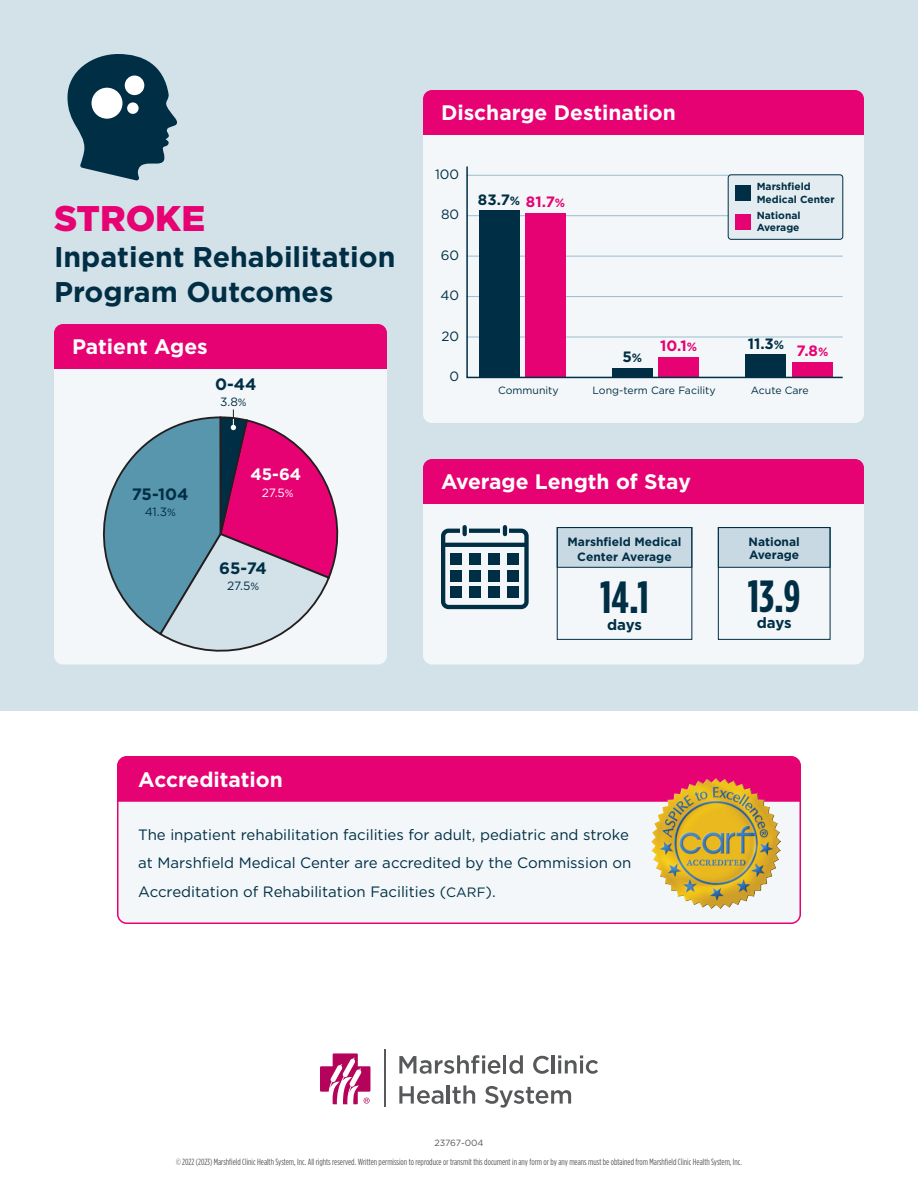
<style>
.page{position:relative;width:918px;height:1188px;background:#fff}
.page>*{position:absolute;margin:0;border:0;box-sizing:border-box;transform-origin:0 0}
.t1{font:700 45px "Gotham Condensed";color:#002f45}
.t2{font:900 35.7px "Gotham";color:#e60272}
.t3{font:700 28.5px/34.5px "Gotham";color:#002f45}
.t4{font:700 21px "Gotham";color:#fff}
.t5{font:700 16.5px "Gotham";color:#002f45}
.t6{font:700 16.5px "Gotham";color:#fff}
.t7{font:15px/28.5px "Gotham";color:#002f45}
.t8{font:700 15px "Gotham";letter-spacing:-.01em;color:#002f45}
.t9{font:700 15px "Gotham";color:#e60272}
.t10{font:13.5px "Gotham";color:#002f45}
.t11{font:700 12px/15px "Gotham";color:#002f45;text-align:center}
.t12{font:12px "Gotham";color:#002f45}
.t13{font:12px "Gotham";color:#fff}
.t14{font:10.5px "Gotham";color:#002f45}
.t15{font:700 10.2px/12.1px "Gotham";color:#002f45}
.Legal_disclaimer{font:9px "Gotham Condensed";color:#57585a}
.t16{font:9px "Gotham";letter-spacing:-.01em;color:#57585a}
.s1{font-size:10.5px}
.s2{font-size:12px}
.s3{font-size:13.5px}
</style>
<div class="page">
<div style="left:0;top:0;width:918px;height:711px;background:#d3e1e9"></div>
<div style="left:118px;top:757px;width:682px;height:166px;background:#f3f7f9;border-radius:9px"></div>
<div style="left:117px;top:756px;width:684px;height:168px;border:2px solid #e60272;border-radius:9px"></div>
<svg style="left:320px;top:1053px;width:50px;height:51px"></svg>
<svg style="left:533px;top:1056px;width:16px;height:18px"></svg>
<hr style="left:552px;top:1055px;width:3px;height:18px;background:#57585a">
<svg style="left:558px;top:1055px;width:40px;height:19px"></svg>
<svg style="left:399px;top:1086px;width:44px;height:18px"></svg>
<hr style="left:447px;top:1085px;width:3px;height:19px;background:#57585a">
<svg style="left:452px;top:1085px;width:23px;height:19px"></svg>
<svg style="left:485px;top:1086px;width:86px;height:22px"></svg>
<svg style="left:399px;top:1055px;width:101px;height:19px"></svg>
<hr style="left:503px;top:1055px;width:3px;height:18px;background:#57585a">
<svg style="left:509px;top:1055px;width:14px;height:19px"></svg>
<hr style="left:384px;top:1050px;width:2px;height:57px;background:#57585a">
<div style="left:423px;top:90px;width:441px;height:333px;background:#f3f7f9;border-radius:9px"></div>
<div style="left:423px;top:90px;width:441px;height:45px;background:#e60272"></div>
<svg style="left:466px;top:166px;width:378px;height:213px"></svg>
<div style="left:736px;top:185px;width:15px;height:15px;background:#002f45"></div>
<div style="left:736px;top:214px;width:15px;height:15px;background:#e60272"></div>
<div style="left:54px;top:324px;width:333px;height:340px;background:#f3f7f9;border-radius:9px"></div>
<div style="left:54px;top:324px;width:333px;height:45px;background:#e60272"></div>
<div style="left:423px;top:504px;width:441px;height:160px;background:#f3f7f9"></div>
<svg style="left:68px;top:54px;width:109px;height:126px"></svg>
<div style="left:101px;top:57px;width:57px;height:56px;background:#002f45;border-radius:50%"></div>
<div style="left:72px;top:79px;width:51px;height:52px;background:#002f45;border-radius:50%"></div>
<div style="left:92px;top:88px;width:30px;height:31px;background:#fff;border-radius:50%"></div>
<div style="left:125px;top:76px;width:19px;height:19px;background:#fff;border-radius:50%"></div>
<div style="left:127px;top:102px;width:12px;height:12px;background:#fff;border-radius:50%"></div>
<div style="left:423px;top:459px;width:441px;height:45px;background:#e60272"></div>
<div style="left:118px;top:757px;width:682px;height:45px;background:#e60272"></div>
<div style="left:441px;top:529px;width:88px;height:80px;border:4px solid #002f45;border-radius:5px"></div>
<hr style="left:443px;top:543px;width:83px;height:4px;background:#002f45">
<div style="left:450px;top:553px;width:12px;height:12px;background:#002f45"></div>
<div style="left:450px;top:570px;width:12px;height:11px;background:#002f45"></div>
<div style="left:450px;top:587px;width:12px;height:11px;background:#002f45"></div>
<div style="left:469px;top:553px;width:12px;height:12px;background:#002f45"></div>
<div style="left:469px;top:570px;width:12px;height:11px;background:#002f45"></div>
<div style="left:469px;top:587px;width:12px;height:11px;background:#002f45"></div>
<div style="left:489px;top:553px;width:11px;height:12px;background:#002f45"></div>
<div style="left:508px;top:553px;width:11px;height:12px;background:#002f45"></div>
<div style="left:489px;top:570px;width:11px;height:11px;background:#002f45"></div>
<div style="left:508px;top:570px;width:11px;height:11px;background:#002f45"></div>
<div style="left:489px;top:587px;width:11px;height:11px;background:#002f45"></div>
<div style="left:508px;top:587px;width:11px;height:11px;background:#002f45"></div>
<svg style="left:460px;top:528px;width:9px;height:6px"></svg>
<div style="left:501px;top:528px;width:8px;height:6px;background:#ced8de"></div>
<svg style="left:463px;top:527px;width:4px;height:7px"></svg>
<svg style="left:503px;top:527px;width:4px;height:7px"></svg>
<div style="left:557px;top:527px;width:135px;height:41px;background:#c8d9e4;border:1px solid #002f45"></div>
<div style="left:718px;top:527px;width:112px;height:41px;background:#c8d9e4;border:1px solid #002f45"></div>
<div style="left:557px;top:527px;width:135px;height:113px;border:1px solid #002f45"></div>
<div style="left:718px;top:527px;width:112px;height:113px;border:1px solid #002f45"></div>
<img style="left:651px;top:779px;width:130px;height:129px">
<svg style="left:102px;top:410px;width:237px;height:242px"></svg>
<p class="t2" style="left:54px;top:194px;width:153px">STROKE</p>
<p class="t3" style="left:54px;top:240px;width:343px">Inpatient Rehabilitation<br>Program Outcomes</p>
<p class="t4" style="left:72px;top:333px;width:137px">Patient Ages</p>
<p class="t5" style="left:215px;top:373px;width:43px">0-44</p>
<p class="t12" style="left:220px;top:395px;width:28px">3.8<span class="s1">%</span></p>
<p class="t5" style="left:132px;top:483px;width:58px">75-104</p>
<p class="t12" style="left:145px;top:505px;width:33px">41.3<span class="s1">%</span></p>
<p class="t6" style="left:251px;top:464px;width:52px">45-64</p>
<p class="t13" style="left:262px;top:485px;width:34px">27.5<span class="s1">%</span></p>
<p class="t5" style="left:219px;top:557px;width:49px">65-74</p>
<p class="t12" style="left:227px;top:578px;width:34px">27.5<span class="s1">%</span></p>
<p class="t4" style="left:441px;top:99px;width:236px">Discharge Destination</p>
<p class="t10" style="left:435px;top:165px;width:26px">100</p>
<p class="t10" style="left:441px;top:206px;width:20px">80</p>
<p class="t10" style="left:441px;top:246px;width:20px">60</p>
<p class="t10" style="left:441px;top:287px;width:20px">40</p>
<p class="t10" style="left:442px;top:327px;width:19px">20</p>
<p class="t10" style="left:450px;top:368px;width:11px">0</p>
<p class="t8" style="left:478px;top:189px;width:44px">83.7<span class="s2">%</span></p>
<p class="t9" style="left:526px;top:191px;width:41px">81.7<span class="s2">%</span></p>
<p class="t15" style="left:757px;top:181px;width:80px">Marshfield<br>Medical Center</p>
<p class="t15" style="left:757px;top:210px;width:45px;line-height:11.6px">National<br>Average</p>
<p class="t8" style="left:622px;top:347px;width:21px">5<span class="s2">%</span></p>
<p class="t9" style="left:660px;top:336px;width:39px">10.1<span class="s2">%</span></p>
<p class="t8" style="left:748px;top:333px;width:38px">11.3<span class="s2">%</span></p>
<p class="t9" style="left:797px;top:341px;width:33px">7.8<span class="s2">%</span></p>
<p class="t14" style="left:498px;top:384px;width:62px">Community</p>
<p class="t14" style="left:593px;top:384px;width:125px">Long-term Care Facility</p>
<p class="t14" style="left:751px;top:384px;width:60px">Acute Care</p>
<p class="t4" style="left:441px;top:468px;width:251px">Average Length of Stay</p>
<p class="t11" style="left:568px;top:534px;width:115px">Marshfield Medical<br>Center Average</p>
<p class="t1" style="left:600px;top:571px;width:50px">14.1</p>
<p class="t8" style="left:607px;top:614px;width:36px">days</p>
<p class="t11" style="left:749px;top:534px;width:53px;line-height:13.5px;text-align:left">National<br>Average</p>
<p class="t1" style="left:748px;top:569px;width:54px">13.9</p>
<p class="t8" style="left:757px;top:613px;width:36px">days</p>
<p class="t4" style="left:138px;top:766px;width:146px">Accreditation</p>
<p class="t7" style="left:138px;top:820px;width:495px">The inpatient rehabilitation facilities for adult, pediatric and stroke at Marshfield Medical Center are accredited by the Commission on<br>Accreditation of Rehabilitation Facilities (<span class="s3">CARF</span>).</p>
<p class="t16" style="left:434px;top:1137px;width:51px">23767-004</p>
<p class="Legal_disclaimer" style="left:176px;top:1157px;width:567px">© 2022 (2023) Marshfield Clinic Health System, Inc. All rights reserved. Written permission to reproduce or transmit this document in any form or by any means must be obtained from Marshfield Clinic Health System, Inc.</p>
</div>
